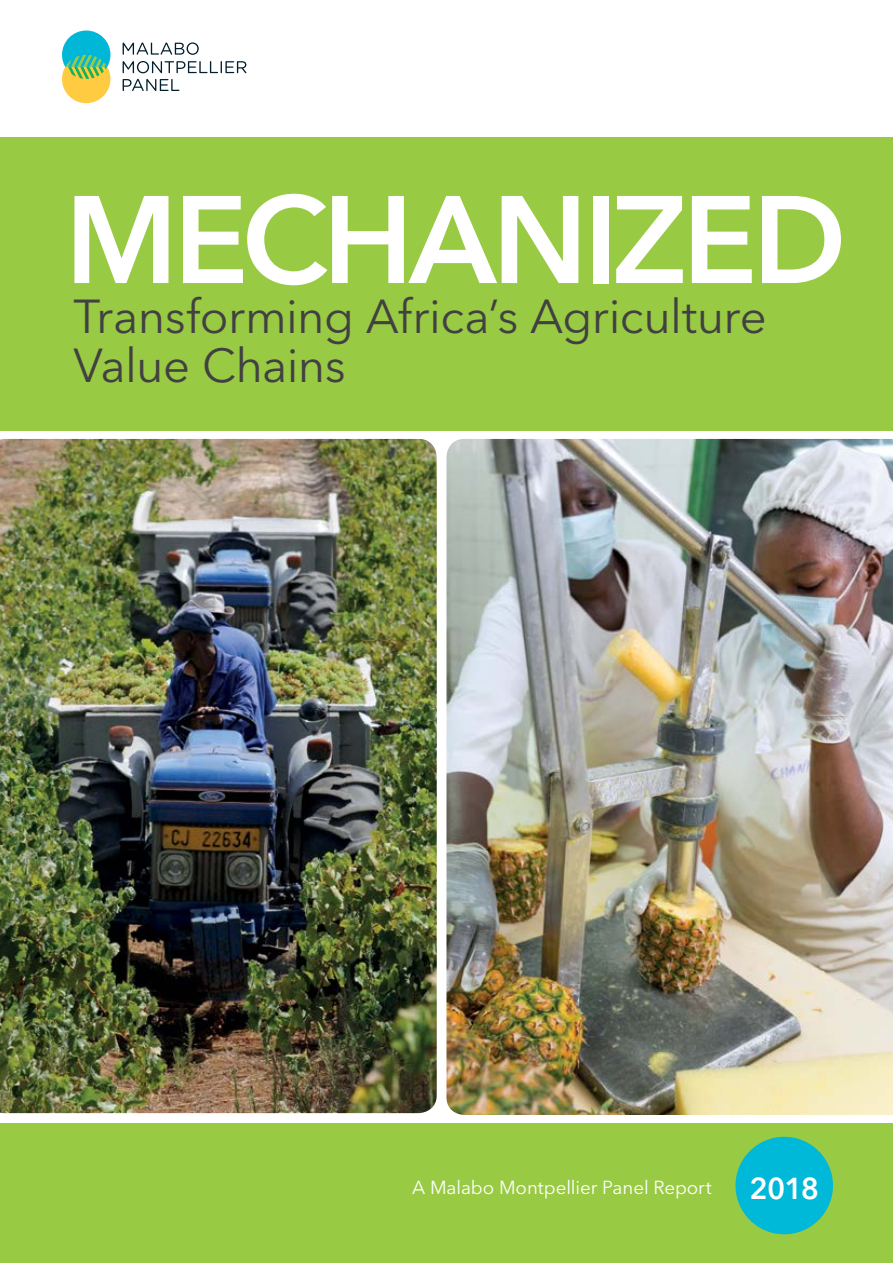
<style>
.page{position:relative;width:893px;height:1263px;background:#fff}
.page>*{position:absolute;margin:0;border:0;box-sizing:border-box;transform-origin:0 0}
.t1{font:600 123px "Avenir Next LT Pro";letter-spacing:-.04em;color:#fff}
.t2{font:47.25px/49.5px "Avenir Next LT Pro";letter-spacing:-.015em;color:#414042}
.t3{font:600 30px "Avenir Next LT Pro";color:#fff}
.t4{font:18.75px "Avenir Next LT Pro";letter-spacing:-.005em;color:#fff}
</style>
<div class="page">
<div style="left:0;top:1123px;width:893px;height:140px;background:#99ca43"></div>
<div style="left:735px;top:1137px;width:98px;height:97px;background:#00b8d7;border-radius:50%"></div>
<div style="left:0;top:137px;width:893px;height:293px;background:#99ca43"></div>
<img style="left:0;top:439px;width:437px;height:674px">
<img style="left:446px;top:439px;width:447px;height:676px">
<svg style="left:62px;top:31px;width:48px;height:72px;background:#8ec995"></svg>
<svg style="left:123px;top:42px;width:76px;height:13px"></svg>
<svg style="left:123px;top:61px;width:123px;height:12px"></svg>
<svg style="left:123px;top:79px;width:56px;height:12px"></svg>
<h1 class="t1" style="left:65px;top:165px;width:783px">MECHANIZED</h1>
<p class="t2" style="left:74px;top:291px;width:695px">Transforming Africa’s Agriculture<br>Value Chains</p>
<p class="t4" style="left:412px;top:1176px;width:301px">A Malabo Montpellier Panel Report</p>
<p class="t3" style="left:749px;top:1170px;width:71px">2018</p>
</div>
